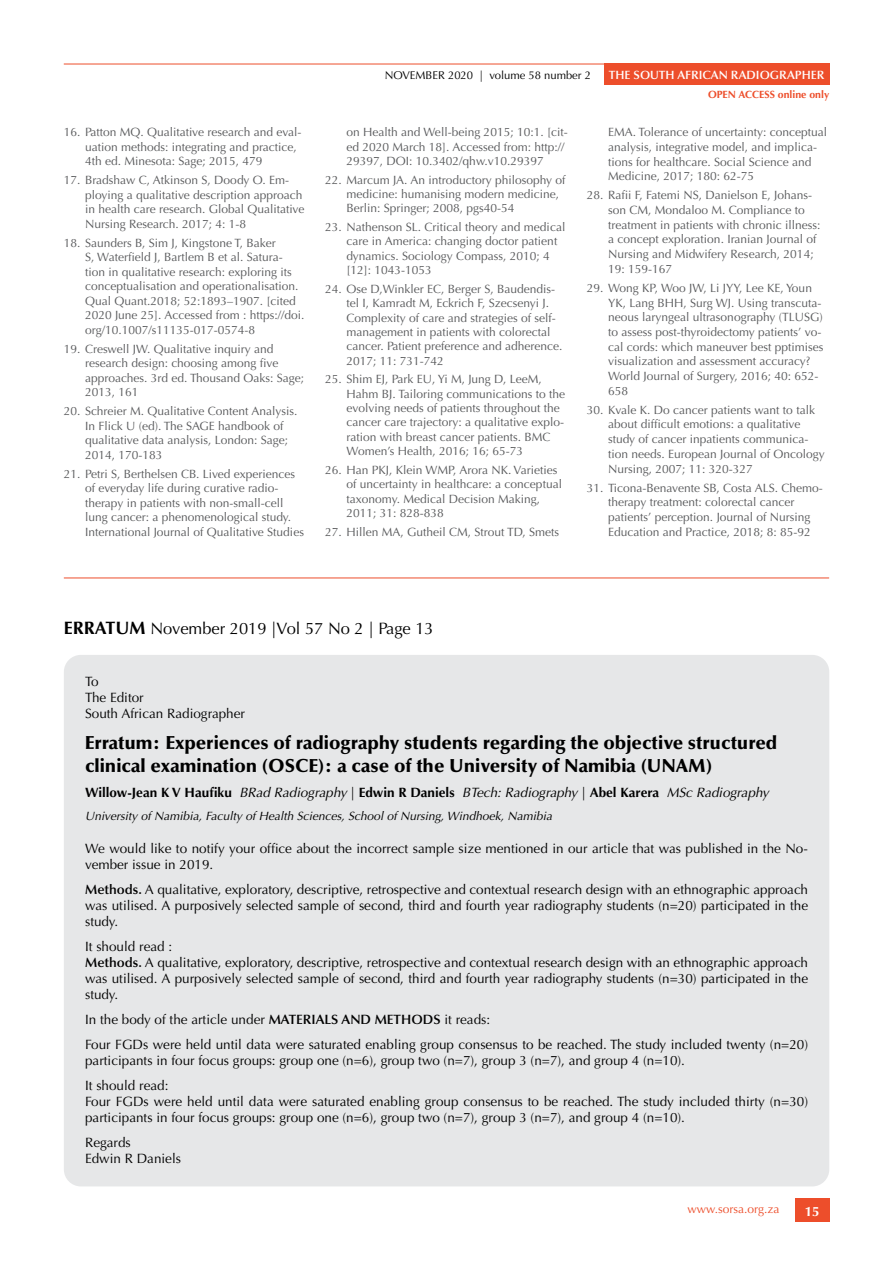
<style>
.page{position:relative;width:893px;height:1263px;background:#fff}
.page>*{position:absolute;margin:0;border:0;box-sizing:border-box;transform-origin:0 0}
.t1{font:900 18.75px/22.5px "Optima";color:#000}
.t2{font:16.5px "Optima";color:#000}
.t3{font:13.5px/16.2px "Optima";color:#000}
.t4{font:italic 13.5px "Optima";color:#000}
.t5{font:700 13.5px "Optima";color:#fff}
.t6{font:12px/14.7px "Optima";color:#58595b}
.t7{font:italic 12px "Optima";color:#000}
.t8{font:600 12px "Optima";color:#fff}
.t9{font:12px "Optima";color:#ed4e2b}
.t10{font:11.25px "Optima";color:#000}
.t11{font:700 10.5px "Optima";color:#ed4e2b}
.s1{font-weight:700;font-size:18px}
.s2{font-weight:700;font-style:normal}
.s3{font-style:normal}
.s4{font-weight:600}
</style>
<div class="page">
<div style="left:795px;top:1198px;width:34px;height:23px;background:#ed4e2b"></div>
<hr style="left:64px;top:64px;width:765px;height:1px;background:#ed4e2b">
<div style="left:604px;top:64px;width:225px;height:21px;background:#ed4e2b"></div>
<hr style="left:64px;top:578px;width:765px;height:1px;background:#ed4e2b">
<div style="left:64px;top:655px;width:765px;height:531px;background:#e6e7e8;border-radius:17px"></div>
<p class="t6" style="left:85px;top:125px;width:218px;text-indent:-21px">16. Patton MQ. Qualitative research and eval&shy;uation methods: integrating and practice,<br>4th ed. Minesota: Sage; 2015, 479</p>
<p class="t6" style="left:85px;top:173px;width:221px;text-indent:-21px">17. Bradshaw C, Atkinson S, Doody O. Em&shy;ploying a qualitative description approach in health care research. Global Qualitative Nursing Research. 2017; 4: 1-8</p>
<p class="t6" style="left:85px;top:235px;width:221px;text-indent:-21px">18. Saunders B, Sim J, Kingstone T, Baker<br>S, Waterfield J, Bartlem B et al. Satura&shy;tion in qualitative research: exploring its conceptualisation and operationalisation.<br>Qual Quant.2018; 52:1893–1907. [cited 2020 June 25]. Accessed from : https://doi. org/10.1007/s11135-017-0574-8</p>
<p class="t6" style="left:85px;top:342px;width:221px;text-indent:-21px">19. Creswell JW. Qualitative inquiry and research design: choosing among five approaches. 3rd ed. Thousand Oaks: Sage;<br>2013, 161</p>
<p class="t6" style="left:85px;top:404px;width:214px;text-indent:-21px">20. Schreier M. Qualitative Content Analysis.<br>In Flick U (ed). The SAGE handbook of qualitative data analysis, London: Sage; 2014, 170-183</p>
<p class="t6" style="left:85px;top:466px;width:220px;text-indent:-21px">21. Petri S, Berthelsen CB. Lived experiences of everyday life during curative radio&shy;therapy in patients with non-small-cell lung cancer: a phenomenological study.<br>International Journal of Qualitative Studies</p>
<p class="t10" style="left:385px;top:68px;width:208px">NOVEMBER 2020 | volume 58 number 2</p>
<p class="t8" style="left:609px;top:68px;width:217px">THE SOUTH AFRICAN RADIOGRAPHER</p>
<p class="t11" style="left:708px;top:88px;width:123px">OPEN ACCESS online only</p>
<p class="t6" style="left:347px;top:125px;width:223px">on Health and Well-being 2015; 10:1. [cit&shy;ed 2020 March 18]. Accessed from: http://<br>29397, DOI: 10.3402/qhw.v10.29397</p>
<p class="t6" style="left:347px;top:173px;width:220px;text-indent:-21px">22. Marcum JA. An introductory philosophy of medicine: humanising modern medicine,<br>Berlin: Springer; 2008, pgs40-54</p>
<p class="t6" style="left:347px;top:220px;width:220px;text-indent:-21px">23. Nathenson SL. Critical theory and medical care in America: changing doctor patient dynamics. Sociology Compass, 2010; 4 [12]: 1043-1053</p>
<p class="t6" style="left:347px;top:282px;width:218px;text-indent:-21px">24. Ose D,Winkler EC, Berger S, Baudendis&shy;tel I, Kamradt M, Eckrich F, Szecsenyi J.<br>Complexity of care and strategies of self&shy;management in patients with colorectal cancer. Patient preference and adherence.<br>2017; 11: 731-742</p>
<p class="t6" style="left:347px;top:372px;width:220px;text-indent:-21px">25. Shim EJ, Park EU, Yi M, Jung D, LeeM, Hahm BJ. Tailoring communications to the evolving needs of patients throughout the cancer care trajectory: a qualitative explo&shy;ration with breast cancer patients. BMC Women’s Health, 2016; 16; 65-73</p>
<p class="t6" style="left:347px;top:463px;width:217px;text-indent:-21px">26. Han PKJ, Klein WMP, Arora NK. Varieties of uncertainty in healthcare: a conceptual taxonomy. Medical Decision Making, 2011; 31: 828-838</p>
<p class="t6" style="left:325px;top:524px;width:235px">27. Hillen MA, Gutheil CM, Strout TD, Smets</p>
<p class="t6" style="left:608px;top:125px;width:221px">EMA. Tolerance of uncertainty: conceptual analysis, integrative model, and implica&shy;tions for healthcare. Social Science and Medicine, 2017; 180: 62-75</p>
<p class="t6" style="left:608px;top:188px;width:214px;text-indent:-21px">28. Rafii F, Fatemi NS, Danielson E, Johans&shy;son CM, Mondaloo M. Compliance to treatment in patients with chronic illness: a concept exploration. Iranian Journal of Nursing and Midwifery Research, 2014; 19: 159-167</p>
<p class="t6" style="left:608px;top:281px;width:217px;text-indent:-21px">29. Wong KP, Woo JW, Li JYY, Lee KE, Youn YK, Lang BHH, Surg WJ. Using transcuta&shy;neous laryngeal ultrasonography (TLUSG) to assess post-thyroidectomy patients’ vo&shy;cal cords: which maneuver best pptimises visualization and assessment accuracy?<br>World Journal of Surgery, 2016; 40: 652- 658</p>
<p class="t6" style="left:608px;top:402px;width:218px;text-indent:-21px">30. Kvale K. Do cancer patients want to talk about difficult emotions: a qualitative study of cancer inpatients communica&shy;tion needs. European Journal of Oncology Nursing, 2007; 11: 320-327</p>
<p class="t6" style="left:608px;top:480px;width:216px;text-indent:-21px">31. Ticona-Benavente SB, Costa ALS. Chemo&shy;therapy treatment: colorectal cancer patients’ perception. Journal of Nursing Education and Practice, 2018; 8: 85-92</p>
<h2 class="t2" style="left:64px;top:619px;width:371px"><span class="s1">ERRATUM</span> November 2019 |Vol 57 No 2 | Page 13</h2>
<p class="t3" style="left:85px;top:673px;width:161px">To<br>The Editor<br>South African Radiographer</p>
<h1 class="t1" style="left:85px;top:732px;width:694px">Erratum: Experiences of radiography students regarding the objective structured clinical examination (OSCE): a case of the University of Namibia (UNAM)</h1>
<p class="t4" style="left:85px;top:784px;width:685px"><span class="s2">Willow-Jean K V Haufiku</span> BRad Radiography <span class="s3">|</span> <span class="s2">Edwin R Daniels</span> BTech: Radiography <span class="s3">|</span> <span class="s2">Abel Karera</span> MSc Radiography</p>
<p class="t7" style="left:85px;top:808px;width:468px">University of Namibia, Faculty of Health Sciences, School of Nursing, Windhoek, Namibia</p>
<p class="t3" style="left:85px;top:840px;width:724px">We would like to notify your office about the incorrect sample size mentioned in our article that was published in the No&shy;vember issue in 2019.</p>
<p class="t3" style="left:85px;top:881px;width:724px;text-align:justify"><span class="s4">Methods.</span> A qualitative, exploratory, descriptive, retrospective and contextual research design with an ethnographic approach was utilised. A purposively selected sample of second, third and fourth year radiography students (n=20) participated in the study.</p>
<p class="t3" style="left:85px;top:938px;width:724px">It should read :<br><span class="s4">Methods.</span> A qualitative, exploratory, descriptive, retrospective and contextual research design with an ethnographic approach was utilised. A purposively selected sample of second, third and fourth year radiography students (n=30) participated in the study.</p>
<p class="t3" style="left:85px;top:1007px;width:724px;line-height:24.8px">In the body of the article under <span class="s4">MATERIALS AND METHODS</span> it reads:<br>Four FGDs were held until data were saturated enabling group consensus to be reached. The study included twenty (n=20)</p>
<p class="t3" style="left:85px;top:1048px;width:601px;line-height:24.8px">participants in four focus groups: group one (n=6), group two (n=7), group 3 (n=7), and group 4 (n=10).<br>It should read:</p>
<p class="t3" style="left:85px;top:1093px;width:724px">Four FGDs were held until data were saturated enabling group consensus to be reached. The study included thirty (n=30) participants in four focus groups: group one (n=6), group two (n=7), group 3 (n=7), and group 4 (n=10).</p>
<p class="t3" style="left:85px;top:1134px;width:97px">Regards<br>Edwin R Daniels</p>
<p class="t9" style="left:688px;top:1202px;width:93px">www.sorsa.org.za</p>
<p class="t5" style="left:805px;top:1203px;width:17px">15</p>
</div>
